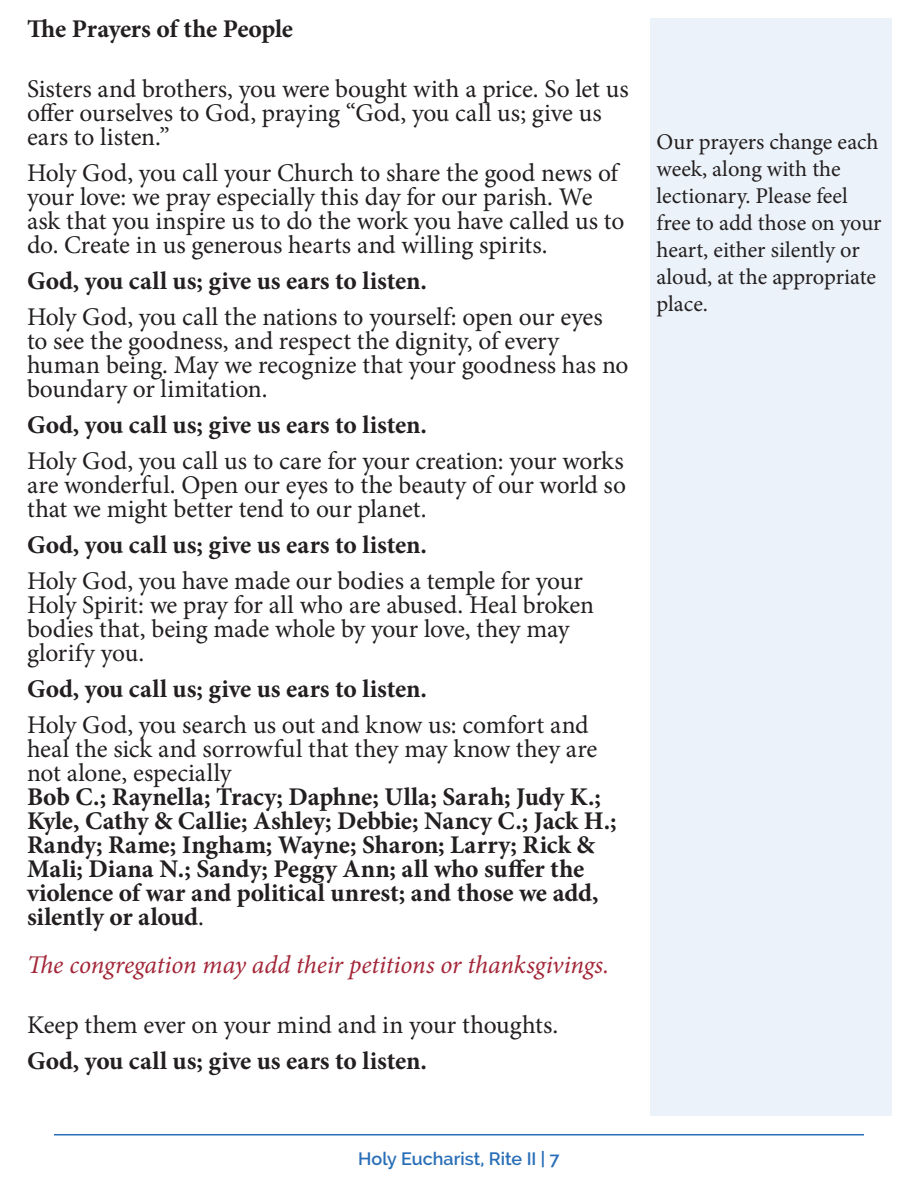
<style>
.page{position:relative;width:918px;height:1188px;background:#fff}
.page>*{position:absolute;margin:0;border:0;box-sizing:border-box;transform-origin:0 0}
.People{font:25.5px/24px "Minion Pro";letter-spacing:-.005em;color:#231f20}
.People-2{font:700 25.5px/24px "Minion Pro";color:#231f20}
.t1{font:italic 25.5px "Minion Pro";letter-spacing:-.005em;color:#a32638}
.t2{font:22.5px/27px "Minion Pro";color:#231f20}
.t3{font:600 18px "Raleway";color:#296eb7}
.s1{font-weight:400}
</style>
<div class="page">
<hr style="left:54px;top:1134px;width:810px;height:2px;background:#296eb7">
<div style="left:650px;top:18px;width:242px;height:1098px;background:#ebf2f9"></div>
<p class="People-2" style="left:27px;top:16px;width:268px">The Prayers of the People</p>
<p class="People" style="left:27px;top:77px;width:603px">Sisters and brothers, you were bought with a price. So let us offer ourselves to God, praying “God, you call us; give us ears to listen.”</p>
<p class="People" style="left:27px;top:161px;width:599px">Holy God, you call your Church to share the good news of your love: we pray especially this day for our parish. We ask that you inspire us to do the work you have called us to do. Create in us generous hearts and willing spirits.</p>
<p class="People-2" style="left:27px;top:268px;width:401px">God, you call us; give us ears to listen.</p>
<p class="People" style="left:27px;top:305px;width:603px">Holy God, you call the nations to yourself: open our eyes to see the goodness, and respect the dignity, of every human being. May we recognize that your goodness has no boundary or limitation.</p>
<p class="People-2" style="left:27px;top:412px;width:401px">God, you call us; give us ears to listen.</p>
<p class="People" style="left:27px;top:449px;width:601px;text-align:justify">Holy God, you call us to care for your creation: your works are wonderful. Open our eyes to the beauty of our world so that we might better tend to our planet.</p>
<p class="People-2" style="left:27px;top:532px;width:401px">God, you call us; give us ears to listen.</p>
<p class="People" style="left:27px;top:569px;width:569px">Holy God, you have made our bodies a temple for your Holy Spirit: we pray for all who are abused. Heal broken bodies that, being made whole by your love, they may glorify you.</p>
<p class="People-2" style="left:27px;top:676px;width:401px">God, you call us; give us ears to listen.</p>
<p class="People" style="left:27px;top:713px;width:572px">Holy God, you search us out and know us: comfort and heal the sick and sorrowful that they may know they are not alone, especially</p>
<p class="People-2" style="left:27px;top:784px;width:591px">Bob C.; Raynella; Tracy; Daphne; Ulla; Sarah; Judy K.; Kyle, Cathy &amp; Callie; Ashley; Debbie; Nancy C.; Jack H.; Randy; Rame; Ingham; Wayne; Sharon; Larry; Rick &amp; Mali; Diana N.; Sandy; Peggy Ann; all who suffer the violence of war and political unrest; and those we add, silently or aloud<span class="s1">.</span></p>
<p class="t1" style="left:27px;top:947px;width:584px">The congregation may add their petitions or thanksgivings.</p>
<p class="People" style="left:27px;top:1013px;width:533px">Keep them ever on your mind and in your thoughts.</p>
<p class="People-2" style="left:27px;top:1048px;width:401px">God, you call us; give us ears to listen.</p>
<p class="t2" style="left:657px;top:129px;width:227px">Our prayers change each week, along with the lectionary. Please feel free to add those on your heart, either silently or aloud, at the appropriate place.</p>
<p class="t3" style="left:358px;top:1149px;width:203px">Holy Eucharist, Rite II | 7</p>
</div>
